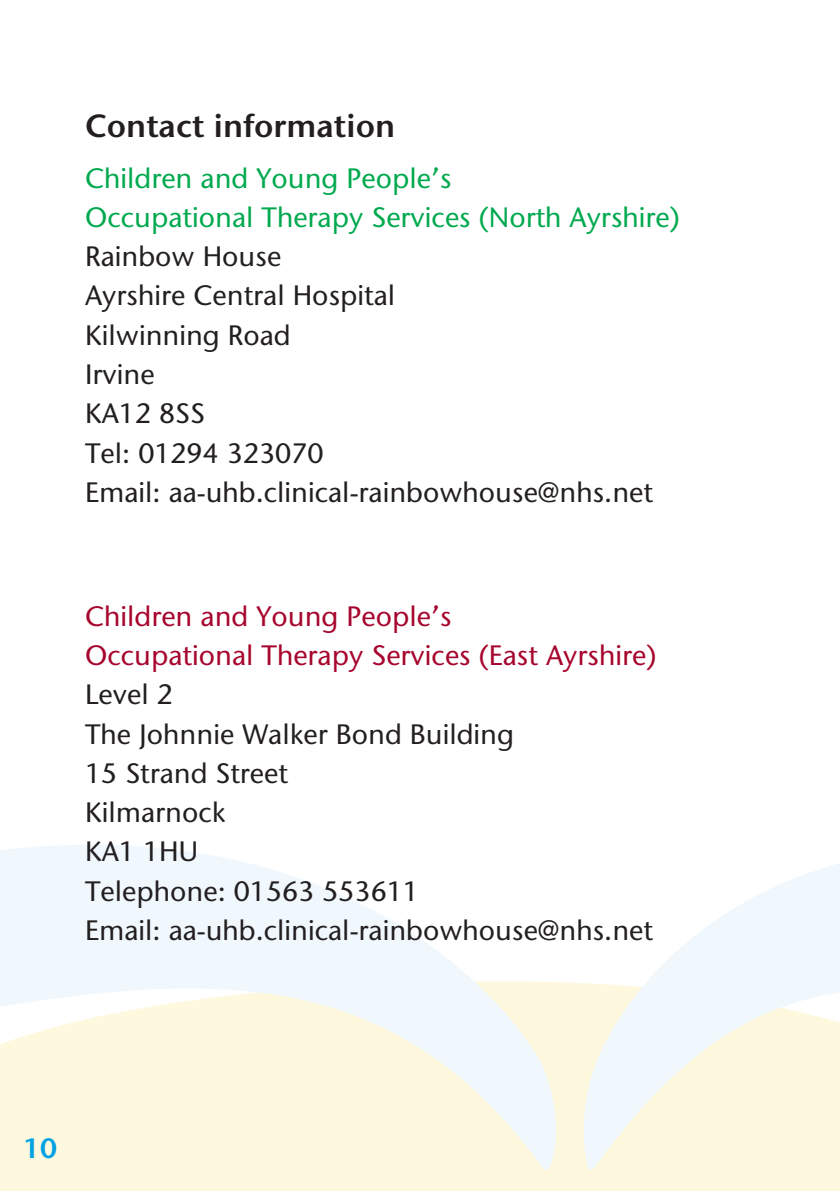
<style>
.page{position:relative;width:840px;height:1191px;background:#fff}
.page>*{position:absolute;margin:0;border:0;box-sizing:border-box;transform-origin:0 0}
.Sub-heading{font:600 32px "Stone Sans ITC Std";color:#231f20}
.body{font:500 28px "Stone Sans ITC Std";color:#231f20}
.body-2{font:500 28px "Stone Sans ITC Std";color:#00a94e}
.body-3{font:500 28px "Stone Sans ITC Std";color:#a7052d}
.t1{font:600 28px "Stone Sans ITC Std";color:#00a2e4}
</style>
<div class="page">
<div style="left:0;top:982px;width:839px;height:209px;background:#fef9de"></div>
<svg style="left:0;top:845px;width:568px;height:324px"></svg>
<svg style="left:573px;top:864px;width:266px;height:305px"></svg>
<p class="Sub-heading" style="left:85px;top:106px;width:311px">Contact information</p>
<p class="body-2" style="left:85px;top:161px;width:368px">Children and Young People’s</p>
<p class="body-2" style="left:85px;top:200px;width:596px">Occupational Therapy Services (North Ayrshire)</p>
<p class="body" style="left:85px;top:239px;width:198px">Rainbow House</p>
<p class="body" style="left:85px;top:278px;width:311px">Ayrshire Central Hospital</p>
<p class="body" style="left:85px;top:318px;width:207px">Kilwinning Road</p>
<p class="body" style="left:85px;top:357px;width:71px">Irvine</p>
<p class="body" style="left:85px;top:396px;width:121px">KA12 8SS</p>
<p class="body" style="left:85px;top:435px;width:240px">Tel: 01294 323070</p>
<p class="body" style="left:85px;top:475px;width:569px">Email: aa-uhb.clinical-rainbowhouse@nhs.net</p>
<p class="body-3" style="left:85px;top:599px;width:368px">Children and Young People’s</p>
<p class="body-3" style="left:85px;top:638px;width:572px">Occupational Therapy Services (East Ayrshire)</p>
<p class="body" style="left:85px;top:677px;width:89px">Level 2</p>
<p class="body" style="left:85px;top:716px;width:430px">The Johnnie Walker Bond Building</p>
<p class="body" style="left:85px;top:756px;width:204px">15 Strand Street</p>
<p class="body" style="left:85px;top:795px;width:142px">Kilmarnock</p>
<p class="body" style="left:85px;top:834px;width:114px">KA1 1HU</p>
<p class="body" style="left:85px;top:873px;width:335px">Telephone: 01563 553611</p>
<p class="body" style="left:85px;top:913px;width:569px">Email: aa-uhb.clinical-rainbowhouse@nhs.net</p>
<p class="t1" style="left:23px;top:1131px;width:36px">10</p>
</div>
